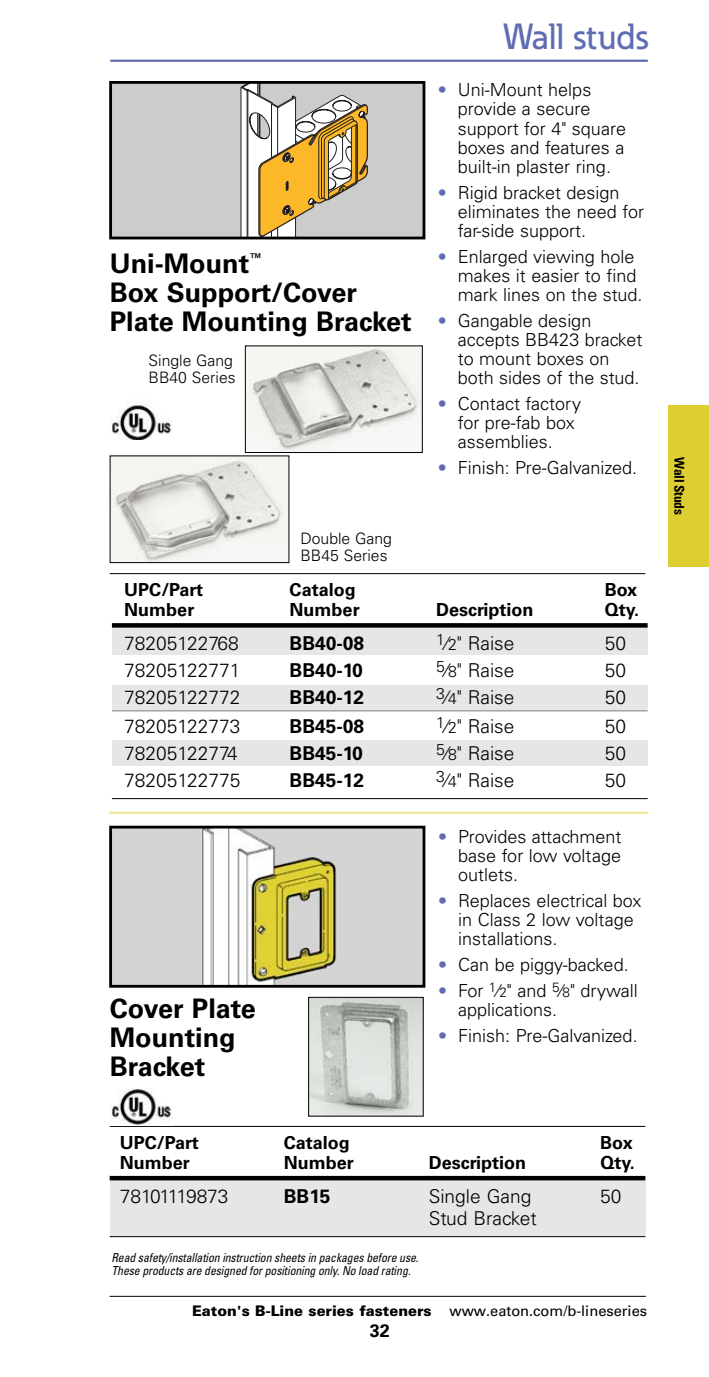
<style>
.page{position:relative;width:709px;height:1377px;background:#fff}
.page>*{position:absolute;margin:0;border:0;box-sizing:border-box;transform-origin:0 0}
.t1{font:500 36px "Eaton";letter-spacing:.01em;color:#5f6cb2}
.t2{font:700 27px/29.2px "Univers LT Std";color:#000}
.t3{font:300 19.12px "Univers LT Std";color:#000}
.t4{font:700 19.12px "Univers LT Std";color:#000}
.t5{font:300 19.12px "Univers LT Std";letter-spacing:-.025em;color:#000}
.t6{font:300 18px/19.1px "Univers LT Std";color:#000}
.t7{font:700 18px "Univers LT Std";color:#000}
.t8{font:300 15.75px/16.9px "Univers LT Std";color:#000}
.t9{font:900 14.62px "Univers LT Std";color:#000}
.t10{font:700 condensed 13.5px "Univers LT Std";letter-spacing:-.02em;color:#000}
.t11{font:italic condensed 12.38px/13.5px "Univers LT Std";letter-spacing:-.01em;color:#000;scale:.95 1}
.s1{color:#5f6cb2}
.s2{font-size:15.75px}
.s3{font-size:13.5px}
.s4{font-weight:400}
</style>
<div class="page">
<hr style="left:110px;top:60px;width:538px;height:2px;background:#5f6cb2">
<div style="left:668px;top:405px;width:41px;height:162px;background:#dfce32"></div>
<hr style="left:110px;top:1296px;width:536px;height:1px;background:#000">
<div style="left:111px;top:82px;width:313px;height:156px;background:#ccc"></div>
<svg style="left:241px;top:85px;width:127px;height:150px"></svg>
<div style="left:109px;top:81px;width:316px;height:158px;border:3px solid #000"></div>
<img style="left:247px;top:348px;width:173px;height:103px">
<div style="left:245px;top:346px;width:177px;height:107px;border:1px solid #000"></div>
<img style="left:112px;top:458px;width:175px;height:103px">
<div style="left:110px;top:456px;width:179px;height:107px;border:1px solid #000"></div>
<img style="left:113px;top:830px;width:308px;height:154px">
<div style="left:109px;top:826px;width:316px;height:162px;border:3px solid #000"></div>
<img style="left:310px;top:999px;width:111px;height:115px">
<div style="left:308px;top:997px;width:115px;height:119px;border:1px solid #000"></div>
<hr style="left:109px;top:812px;width:539px;height:2px;background:#efe699">
<div style="left:112px;top:627px;width:535px;height:28px;background:#e6e6e6"></div>
<div style="left:112px;top:685px;width:535px;height:26px;background:#e6e6e6"></div>
<div style="left:112px;top:740px;width:535px;height:26px;background:#e6e6e6"></div>
<div style="left:112px;top:623px;width:535px;height:5px;background:#000"></div>
<hr style="left:110px;top:573px;width:535px;height:1px;background:#000">
<hr style="left:112px;top:798px;width:535px;height:1px;background:#000">
<hr style="left:112px;top:710px;width:535px;height:1px;background:#808080">
<div style="left:110px;top:1179px;width:535px;height:57px;background:#e6e6e6"></div>
<hr style="left:110px;top:1176px;width:535px;height:4px;background:#000">
<hr style="left:110px;top:1126px;width:535px;height:1px;background:#000">
<hr style="left:110px;top:1236px;width:535px;height:1px;background:#000">
<img style="left:109px;top:400px;width:63px;height:40px">
<img style="left:109px;top:1088px;width:63px;height:37px">
<h2 class="t2" style="left:110px;top:251px;width:304px">Uni-Mount<sup>™<br></sup>Box Support/Cover<br>Plate Mounting Bracket</h2>
<p class="t8" style="left:148px;top:353px;width:89px">Single Gang<br>BB40 Series</p>
<p class="t8" style="left:300px;top:531px;width:93px">Double Gang<br>BB45 Series</p>
<h1 class="t1" style="left:503px;top:23px;width:147px">Wall studs</h1>
<p class="t6" style="left:458px;top:82px;width:170px;text-indent:-20px"><span class="s1">•</span> Uni-Mount helps provide a secure support for 4" square boxes and features a built-in plaster ring.</p>
<p class="t6" style="left:458px;top:184px;width:188px;text-indent:-20px"><span class="s1">•</span> Rigid bracket design eliminates the need for far-side support.</p>
<p class="t6" style="left:458px;top:248px;width:186px;text-indent:-20px"><span class="s1">•</span> Enlarged viewing hole makes it easier to find mark lines on the stud.</p>
<p class="t6" style="left:458px;top:312px;width:186px;text-indent:-20px"><span class="s1">•</span> Gangable design accepts BB423 bracket to mount boxes on both sides of the stud.</p>
<p class="t6" style="left:458px;top:396px;width:125px;text-indent:-20px"><span class="s1">•</span> Contact factory for pre-fab box assemblies.</p>
<p class="t6" style="left:438px;top:460px;width:201px"><span class="s1">•</span> Finish: Pre-Galvanized.</p>
<p class="t7" style="left:124px;top:583px;width:80px">UPC/Part</p>
<p class="t7" style="left:290px;top:583px;width:68px">Catalog</p>
<p class="t7" style="left:604px;top:583px;width:34px">Box</p>
<p class="t7" style="left:124px;top:603px;width:72px">Number</p>
<p class="t7" style="left:290px;top:603px;width:72px">Number</p>
<p class="t7" style="left:436px;top:603px;width:99px">Description</p>
<p class="t7" style="left:605px;top:603px;width:36px">Qty.</p>
<p class="t3" style="left:124px;top:636px;width:116px">78205122768</p>
<p class="t4" style="left:290px;top:636px;width:76px">BB40-08</p>
<p class="t3" style="left:436px;top:636px;width:80px"><sup>1</sup>⁄<span class="s2">2</span>" Raise</p>
<p class="t3" style="left:605px;top:636px;width:23px">50</p>
<p class="t3" style="left:124px;top:663px;width:118px">78205122771</p>
<p class="t4" style="left:290px;top:663px;width:75px">BB40-10</p>
<p class="t3" style="left:436px;top:663px;width:80px"><sup>5</sup>⁄<span class="s2">8</span>" Raise</p>
<p class="t3" style="left:605px;top:663px;width:23px">50</p>
<p class="t3" style="left:124px;top:690px;width:118px">78205122772</p>
<p class="t4" style="left:290px;top:690px;width:76px">BB40-12</p>
<p class="t3" style="left:436px;top:690px;width:80px"><sup>3</sup>⁄<span class="s2">4</span>" Raise</p>
<p class="t3" style="left:605px;top:690px;width:23px">50</p>
<p class="t3" style="left:124px;top:719px;width:118px">78205122773</p>
<p class="t4" style="left:290px;top:719px;width:76px">BB45-08</p>
<p class="t3" style="left:436px;top:719px;width:80px"><sup>1</sup>⁄<span class="s2">2</span>" Raise</p>
<p class="t3" style="left:605px;top:719px;width:23px">50</p>
<p class="t3" style="left:124px;top:746px;width:115px">78205122774</p>
<p class="t4" style="left:290px;top:746px;width:75px">BB45-10</p>
<p class="t3" style="left:436px;top:746px;width:80px"><sup>5</sup>⁄<span class="s2">8</span>" Raise</p>
<p class="t3" style="left:605px;top:746px;width:23px">50</p>
<p class="t3" style="left:124px;top:773px;width:118px">78205122775</p>
<p class="t4" style="left:290px;top:773px;width:76px">BB45-12</p>
<p class="t3" style="left:436px;top:773px;width:80px"><sup>3</sup>⁄<span class="s2">4</span>" Raise</p>
<p class="t3" style="left:605px;top:773px;width:23px">50</p>
<h2 class="t2" style="left:110px;top:996px;width:148px">Cover Plate<br>Mounting<br>Bracket</h2>
<p class="t6" style="left:458px;top:828px;width:165px;text-align:justify;text-indent:-20px"><span class="s1">•</span> Provides attachment base for low voltage outlets.</p>
<p class="t6" style="left:458px;top:892px;width:185px;text-indent:-20px"><span class="s1">•</span> Replaces electrical box in Class 2 low voltage installations.</p>
<p class="t6" style="left:438px;top:957px;width:192px"><span class="s1">•</span> Can be piggy-backed.</p>
<p class="t6" style="left:458px;top:983px;width:181px;text-indent:-20px"><span class="s1">•</span> For <sup>1</sup>⁄<span class="s3">2</span>" and <sup>5</sup>⁄<span class="s3">8</span>" drywall applications.</p>
<p class="t6" style="left:438px;top:1028px;width:201px"><span class="s1">•</span> Finish: Pre-Galvanized.</p>
<p class="t7" style="left:120px;top:1136px;width:80px">UPC/Part</p>
<p class="t7" style="left:284px;top:1136px;width:68px">Catalog</p>
<p class="t7" style="left:600px;top:1136px;width:34px">Box</p>
<p class="t7" style="left:120px;top:1156px;width:72px">Number</p>
<p class="t7" style="left:284px;top:1156px;width:72px">Number</p>
<p class="t7" style="left:429px;top:1156px;width:99px">Description</p>
<p class="t7" style="left:600px;top:1156px;width:36px">Qty.</p>
<p class="t5" style="left:120px;top:1189px;width:110px">78101119873</p>
<p class="t4" style="left:284px;top:1189px;width:48px">BB15</p>
<p class="t3" style="left:429px;top:1189px;width:104px">Single Gang</p>
<p class="t3" style="left:600px;top:1189px;width:23px">50</p>
<p class="t3" style="left:429px;top:1211px;width:110px">Stud Bracket</p>
<p class="t11" style="left:111px;top:1252px;width:325px">Read safety/installation instruction sheets in packages before use.<br>These products are designed for positioning only. No load rating.</p>
<p class="t9" style="left:192px;top:1305px;width:456px">Eaton's B-Line series fasteners <span class="s4">www.eaton.com/b-lineseries</span></p>
<p class="t7" style="left:370px;top:1324px;width:22px">32</p>
<p class="t10" style="left:684px;top:457px;width:59px;rotate:90deg">Wall Studs</p>
</div>
